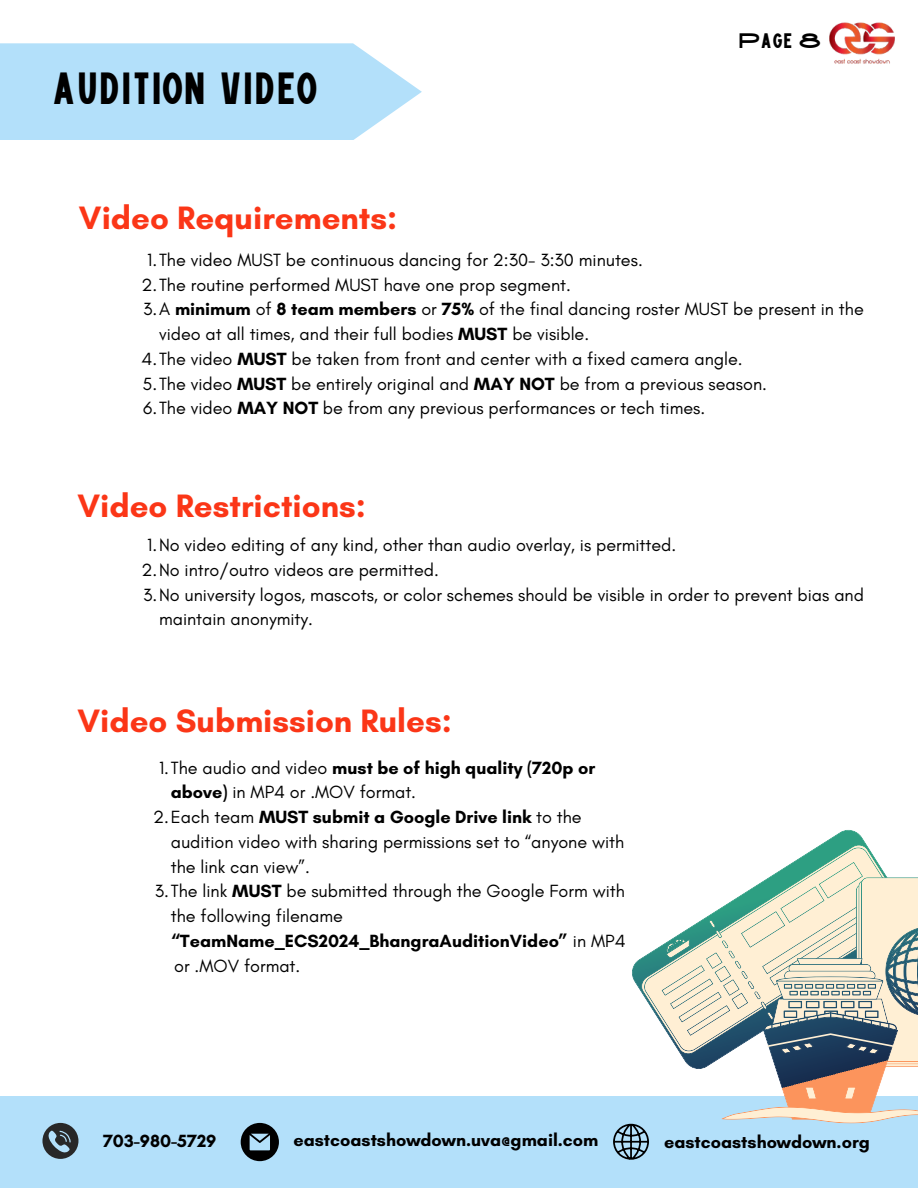
<style>
.page{position:relative;width:918px;height:1188px;background:#fff}
.page>*{position:absolute;margin:0;border:0;box-sizing:border-box;transform-origin:0 0}
.t1{font:45px "High Cruiser";color:#000}
.t2{font:700 33px "Glacial Indifference";color:#fb3617}
.t3{font:21px "High Cruiser";color:#000}
.t4{font:18px/24.8px "Glacial Indifference";color:#000}
.t5{font:700 18px "Glacial Indifference";color:#000}
.s1{font-weight:700}
</style>
<div class="page">
<svg style="left:0;top:43px;width:422px;height:97px;background:#b9e2fa"></svg>
<div style="left:0;top:1096px;width:918px;height:92px;background:#b3e0fa"></div>
<img style="left:829px;top:22px;width:66px;height:42px">
<svg style="left:42px;top:1123px;width:36px;height:36px"></svg>
<svg style="left:241px;top:1123px;width:38px;height:38px"></svg>
<svg style="left:613px;top:1124px;width:36px;height:36px"></svg>
<svg style="left:632px;top:830px;width:234px;height:160px"></svg>
<svg style="left:643px;top:847px;width:235px;height:178px"></svg>
<svg style="left:662px;top:862px;width:256px;height:261px"></svg>
<p class="t1" style="left:52px;top:64px;width:267px">AUDITION VIDEO</p>
<p class="t2" style="left:79px;top:198px;width:320px">Video Requirements:</p>
<p class="t3" style="left:738px;top:29px;width:85px">PAGE 8</p>
<p class="t4" style="left:147px;top:247px;width:497px">1.The video MUST be continuous dancing for 2:30- 3:30 minutes.</p>
<p class="t4" style="left:141px;top:272px;width:431px">2.The routine performed MUST have one prop segment.</p>
<p class="t4" style="left:159px;top:297px;width:706px;text-indent:-16px">3.A <span class="s1">minimum</span> of <span class="s1">8 team members</span> or <span class="s1">75%</span> of the final dancing roster MUST be present in the video at all times, and their full bodies <span class="s1">MUST</span> be visible.</p>
<p class="t4" style="left:142px;top:346px;width:603px">4.The video <span class="s1">MUST</span> be taken from front and center with a fixed camera angle.</p>
<p class="t4" style="left:143px;top:371px;width:626px">5.The video <span class="s1">MUST</span> be entirely original and <span class="s1">MAY NOT</span> be from a previous season.</p>
<p class="t4" style="left:143px;top:396px;width:564px">6.The video <span class="s1">MAY NOT</span> be from any previous performances or tech times.</p>
<p class="t2" style="left:78px;top:486px;width:290px">Video Restrictions:</p>
<p class="t4" style="left:147px;top:532px;width:531px">1.No video editing of any kind, other than audio overlay, is permitted.</p>
<p class="t4" style="left:141px;top:557px;width:299px">2.No intro/outro videos are permitted.</p>
<p class="t4" style="left:159px;top:582px;width:707px;text-indent:-16px">3.No university logos, mascots, or color schemes should be visible in order to prevent bias and maintain anonymity.</p>
<p class="t2" style="left:78px;top:701px;width:376px">Video Submission Rules:</p>
<p class="t4" style="left:171px;top:755px;width:426px;text-indent:-12px">1.The audio and video <span class="s1">must be of high quality (720p or above)</span> in MP4 or .MOV format.</p>
<p class="t4" style="left:171px;top:805px;width:455px;text-indent:-18px">2.Each team <span class="s1">MUST submit a Google Drive link</span> to the audition video with sharing permissions set to “anyone with the link can view”.</p>
<p class="t4" style="left:171px;top:879px;width:456px;text-indent:-16px">3.The link <span class="s1">MUST</span> be submitted through the Google Form with the following filename <span class="s1">“TeamName_ECS2024_BhangraAuditionVideo”</span> in MP4</p>
<p class="t4" style="left:174px;top:953px;width:128px">or .MOV format.</p>
<p class="t5" style="left:103px;top:1130px;width:115px">703-980-5729</p>
<p class="t5" style="left:294px;top:1129px;width:306px">eastcoastshowdown.uva@gmail.com</p>
<p class="t5" style="left:664px;top:1131px;width:207px">eastcoastshowdown.org</p>
</div>
